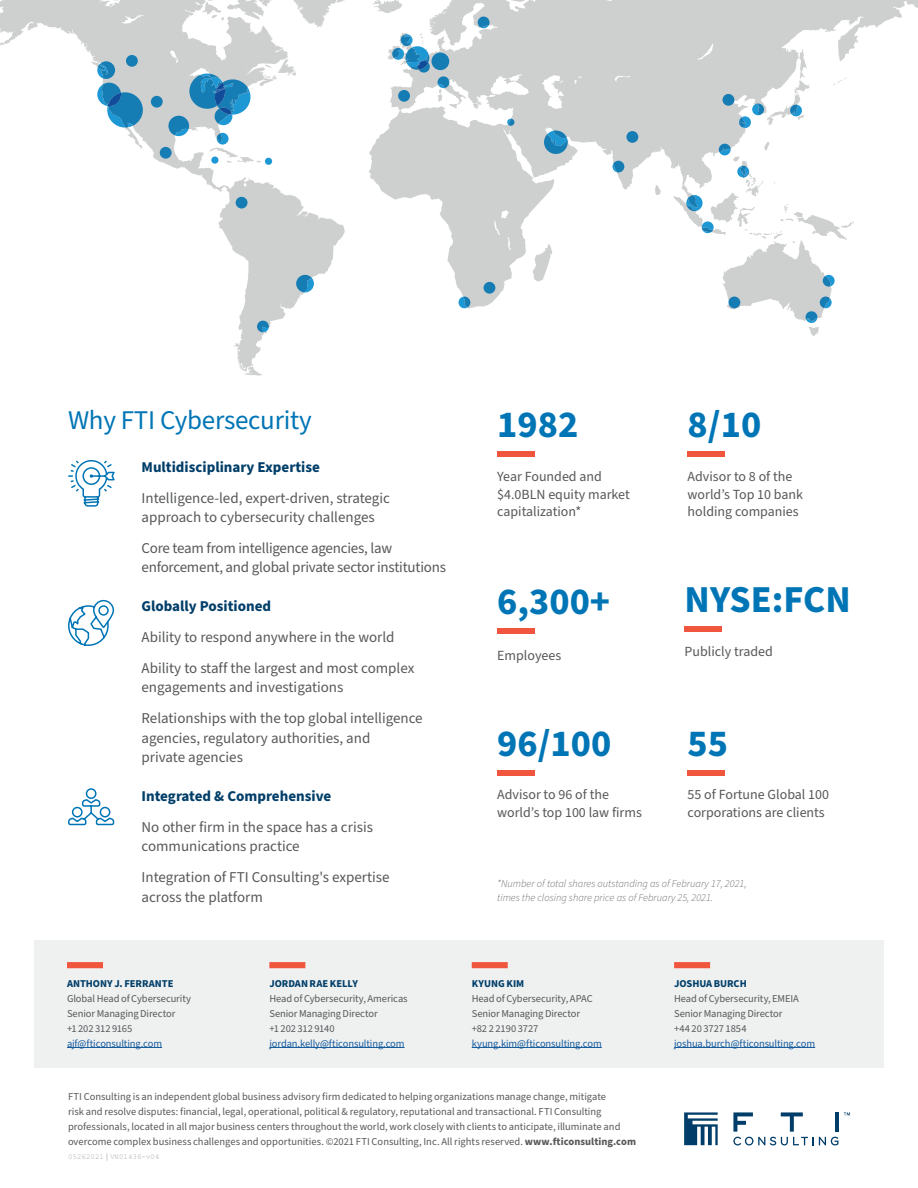
<style>
.page{position:relative;width:918px;height:1188px;background:#fff}
.page>*{position:absolute;margin:0;border:0;box-sizing:border-box;transform-origin:0 0}
.t1{font:700 38.1px "Source Sans Pro";color:#0075b6}
.Subhead_L0{font:27px "Source Sans Pro";letter-spacing:-.01em;color:#0075b6}
.Body_Copy{font:15px/19.5px "Source Sans Pro";color:#57585a}
.Body_Copy-2{font:700 15px "Source Sans Pro";color:#003e69}
.Body_copy{font:13.95px/17.7px "Source Sans Pro";color:#57585a}
.Contacts_Name-Nest{font:10.5px/15px "Source Sans Pro";letter-spacing:-.005em;color:#57585a}
.Body_Text{font:italic 300 10.5px/13.5px "Source Sans Pro";color:#636366}
.Contacts_Name-Nest-2{font:700 10.5px "Source Sans Pro";color:#003e69}
.t2{font:7.5px "Courier New";color:#a8abac}
.s1{font-weight:700;color:#003e69}
.s2{color:#175d9e}
.s3{font-weight:700}
.s4{font-family:"Arial"}
</style>
<div class="page">
<svg style="left:369px;top:0;width:549px;height:309px"></svg>
<svg style="left:568px;top:75px;width:9px;height:6px"></svg>
<svg style="left:581px;top:89px;width:3px;height:11px"></svg>
<svg style="left:533px;top:244px;width:19px;height:37px"></svg>
<svg style="left:655px;top:185px;width:6px;height:10px"></svg>
<svg style="left:0;top:0;width:345px;height:369px"></svg>
<svg style="left:241px;top:365px;width:21px;height:11px"></svg>
<div style="left:160px;top:147px;width:12px;height:12px;background:#167db4;border-radius:50%"></div>
<div style="left:126px;top:55px;width:12px;height:12px;background:#167db4;border-radius:50%"></div>
<div style="left:151px;top:96px;width:12px;height:12px;background:#167db4;border-radius:50%"></div>
<svg style="left:91px;top:61px;width:52px;height:67px"></svg>
<div style="left:265px;top:158px;width:7px;height:7px;background:#1e98d5;border-radius:50%"></div>
<div style="left:236px;top:197px;width:12px;height:12px;background:#167db4;border-radius:50%"></div>
<svg style="left:257px;top:321px;width:12px;height:11px"></svg>
<svg style="left:296px;top:275px;width:18px;height:25px"></svg>
<svg style="left:674px;top:142px;width:180px;height:194px"></svg>
<div style="left:723px;top:94px;width:11px;height:12px;background:#167db4;border-radius:50%"></div>
<svg style="left:478px;top:17px;width:12px;height:11px"></svg>
<svg style="left:739px;top:49px;width:71px;height:79px"></svg>
<div style="left:626px;top:131px;width:12px;height:12px;background:#167db4;border-radius:50%"></div>
<svg style="left:612px;top:161px;width:12px;height:11px"></svg>
<svg style="left:459px;top:297px;width:11px;height:11px"></svg>
<div style="left:484px;top:282px;width:11px;height:12px;background:#167db4;border-radius:50%"></div>
<svg style="left:544px;top:130px;width:24px;height:24px"></svg>
<svg style="left:168px;top:0;width:290px;height:163px"></svg>
<svg style="left:507px;top:119px;width:7px;height:7px"></svg>
<div style="left:688px;top:452px;width:37px;height:5px;background:#f0553e"></div>
<div style="left:497px;top:452px;width:37px;height:5px;background:#f0553e"></div>
<div style="left:688px;top:770px;width:37px;height:5px;background:#f0553e"></div>
<div style="left:497px;top:770px;width:37px;height:5px;background:#f0553e"></div>
<div style="left:497px;top:629px;width:37px;height:5px;background:#f0553e"></div>
<div style="left:685px;top:627px;width:37px;height:5px;background:#f0553e"></div>
<svg style="left:68px;top:460px;width:47px;height:47px"></svg>
<svg style="left:68px;top:599px;width:47px;height:47px"></svg>
<svg style="left:68px;top:788px;width:47px;height:38px"></svg>
<div style="left:34px;top:941px;width:850px;height:127px;background:#eff0f0"></div>
<svg style="left:67px;top:962px;width:36px;height:6px"></svg>
<hr style="left:67px;top:1047px;width:95px;height:1px;background:#175d9e">
<svg style="left:269px;top:962px;width:37px;height:6px"></svg>
<hr style="left:269px;top:1047px;width:136px;height:1px;background:#175d9e">
<svg style="left:472px;top:962px;width:36px;height:6px"></svg>
<hr style="left:472px;top:1047px;width:130px;height:1px;background:#175d9e">
<svg style="left:674px;top:962px;width:37px;height:6px"></svg>
<hr style="left:674px;top:1047px;width:141px;height:1px;background:#175d9e">
<svg style="left:684px;top:1112px;width:34px;height:33px"></svg>
<svg style="left:844px;top:1112px;width:6px;height:3px"></svg>
<hr style="left:835px;top:1112px;width:4px;height:20px;background:#003e69">
<svg style="left:733px;top:1112px;width:105px;height:33px"></svg>
<p class="Subhead_L0" style="left:68px;top:402px;width:245px">Why FTI Cybersecurity</p>
<p class="Body_Copy-2" style="left:142px;top:457px;width:180px">Multidisciplinary Expertise</p>
<p class="Body_Copy" style="left:142px;top:488px;width:250px">Intelligence-led, expert-driven, strategic approach to cybersecurity challenges</p>
<p class="Body_Copy" style="left:142px;top:539px;width:306px">Core team from intelligence agencies, law enforcement, and global private sector institutions</p>
<p class="Body_Copy-2" style="left:114px;top:596px;width:20px">G</p>
<p class="Body_Copy-2" style="left:151px;top:596px;width:122px">lobally Positioned</p>
<p class="Body_Copy" style="left:142px;top:628px;width:255px">Ability to respond anywhere in the world</p>
<p class="Body_Copy" style="left:142px;top:659px;width:274px">Ability to staff the largest and most complex engagements and investigations</p>
<p class="Body_Copy" style="left:142px;top:709px;width:283px">Relationships with the top global intelligence agencies, regulatory authorities, and<br>private agencies</p>
<p class="Body_Copy-2" style="left:142px;top:786px;width:191px">Integrated &amp; Comprehensive</p>
<p class="Body_Copy" style="left:142px;top:818px;width:233px">No other firm in the space has a crisis communications practice</p>
<p class="Body_Copy" style="left:142px;top:868px;width:250px">Integration of FTI Consulting's expertise across the platform</p>
<p class="t1" style="left:497px;top:399px;width:83px">1982</p>
<p class="Body_copy" style="left:497px;top:468px;width:134px">Year Founded and $4.0BLN equity market capitalization*</p>
<p class="t1" style="left:497px;top:575px;width:115px">6,300+</p>
<p class="Body_copy" style="left:497px;top:647px;width:65px">Employees</p>
<p class="t1" style="left:497px;top:717px;width:116px">96/100</p>
<p class="Body_copy" style="left:497px;top:786px;width:146px">Advisor to 96 of the world’s top 100 law firms</p>
<p class="t1" style="left:688px;top:399px;width:75px">8/10</p>
<p class="Body_copy" style="left:688px;top:468px;width:117px">Advisor to 8 of the world’s Top 10 bank holding companies</p>
<p class="t1" style="left:685px;top:574px;width:162px">NYSE:FCN</p>
<p class="Body_copy" style="left:685px;top:643px;width:90px">Publicly traded</p>
<p class="t1" style="left:688px;top:717px;width:42px">55</p>
<p class="Body_copy" style="left:688px;top:786px;width:143px">55 of Fortune Global 100 corporations are clients</p>
<p class="Body_Text" style="left:497px;top:878px;width:251px">*Number of total shares outstanding as of February 17, 2021, times the closing share price as of February 25, 2021.</p>
<p class="Contacts_Name-Nest" style="left:67px;top:976px;width:126px"><span class="s1">ANTHONY J. FERRANTE<br></span>Global Head of Cybersecurity<br>Senior Managing Director<br>+1 202 312 9165 <span class="s2">ajf@fticonsulting.com</span></p>
<p class="Contacts_Name-Nest" style="left:269px;top:976px;width:140px"><span class="s1">JORDAN RAE KELLY<br></span>Head of Cybersecurity, Americas<br>Senior Managing Director<br>+1 202 312 9140 <span class="s2">jordan.kelly@fticonsulting.com</span></p>
<p class="Contacts_Name-Nest-2" style="left:472px;top:976px;width:15px">KYUNG</p>
<p class="Contacts_Name-Nest" style="left:472px;top:976px;width:132px;text-indent:35px"><span class="s1">KIM<br></span>Head of Cybersecurity, APAC<br>Senior Managing Director<br>+82 2 2190 3727 <span class="s2">kyung.kim@fticonsulting.com</span></p>
<p class="Contacts_Name-Nest" style="left:674px;top:976px;width:143px"><span class="s1">JOSHUA BU RCH<br></span>Head of Cybersecurity, EMEIA<br>Senior Managing Director<br>+44 20 3727 1854 <span class="s2">joshua.burch@fticonsulting.com</span></p>
<p class="Contacts_Name-Nest" style="left:68px;top:1090px;width:570px">FTI Consulting is an independent global business advisory firm dedicated to helping organizations manage change, mitigate<br>risk and resolve disputes: financial, legal, operational, political &amp; regulatory, reputational and transactional. FTI Consulting professionals, located in all major business centers throughout the world, work closely with clients to anticipate, illuminate and overcome complex business challenges and opportunities. ©2021 FTI Consulting, Inc. All rights reserved. <span class="s3">www.fticonsulting.com</span></p>
<p class="t2" style="left:68px;top:1152px;width:183px">05262021 <span class="s4">|</span> VN01436-v04 Energy Capabilities</p>
</div>
